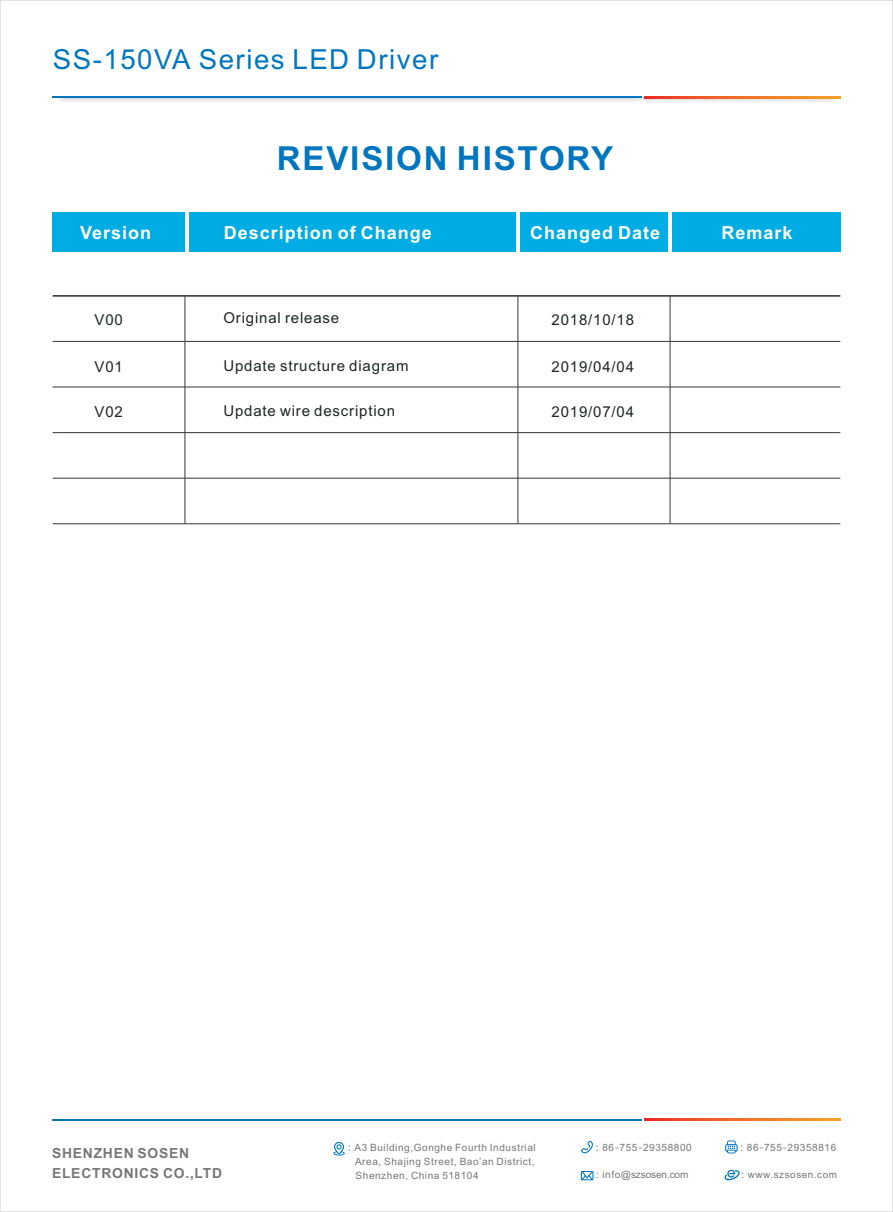
<style>
.page{position:relative;width:893px;height:1212px;background:#fff}
.page>*{position:absolute;margin:0;border:0;box-sizing:border-box;transform-origin:0 0}
.t1{font:700 33.15px "Arial";letter-spacing:.055em;color:#0076bf}
.t2{font:27.6px "Arial";letter-spacing:.055em;color:#0076bf}
.t3{font:700 18px "Arial";letter-spacing:.055em;color:#fff}
.t4{font:15px "Arial";letter-spacing:.055em;color:#1c2626}
.t5{font:700 13.8px/20.2px "Arial";letter-spacing:.055em;color:#747879}
.t6{font:10.05px/13.8px "Arial";letter-spacing:.055em;color:#747879;text-align:justify}
.t7{font:10.05px "Arial";letter-spacing:-.015em;color:#747879}
.t8{font:9.9px "Arial";letter-spacing:.055em;color:#747879}
.s1{font-family:"Microsoft Ya Hei"}
</style>
<div class="page">
<img style="left:58px;top:98px;width:782px;height:4px">
<div style="left:53px;top:213px;width:132px;height:39px;background:#00ace4"></div>
<div style="left:189px;top:213px;width:327px;height:39px;background:#00ace4"></div>
<div style="left:520px;top:213px;width:148px;height:39px;background:#00ace4"></div>
<div style="left:672px;top:213px;width:168px;height:39px;background:#00ace4"></div>
<hr style="left:53px;top:97px;width:589px;height:1px;background:#0076bf">
<svg style="left:644px;top:97px;width:196px;height:1px"></svg>
<hr style="left:53px;top:295px;width:787px;height:2px;background:#3c4444">
<hr style="left:53px;top:341px;width:787px;height:1px;background:#3c4444">
<hr style="left:53px;top:386px;width:787px;height:1px;background:#3c4444">
<hr style="left:53px;top:432px;width:787px;height:1px;background:#3c4444">
<hr style="left:53px;top:478px;width:787px;height:1px;background:#3c4444">
<hr style="left:53px;top:523px;width:787px;height:1px;background:#3c4444">
<hr style="left:184px;top:296px;width:1px;height:228px;background:#3c4444">
<hr style="left:517px;top:296px;width:1px;height:228px;background:#3c4444">
<hr style="left:669px;top:296px;width:2px;height:228px;background:#3c4444">
<svg style="left:333px;top:1142px;width:12px;height:13px"></svg>
<svg style="left:581px;top:1140px;width:12px;height:13px"></svg>
<svg style="left:725px;top:1140px;width:13px;height:13px"></svg>
<svg style="left:724px;top:1170px;width:16px;height:10px"></svg>
<svg style="left:581px;top:1171px;width:12px;height:9px"></svg>
<hr style="left:53px;top:1119px;width:589px;height:1px;background:#0076bf">
<svg style="left:644px;top:1119px;width:196px;height:1px"></svg>
<h2 class="t2" style="left:53px;top:49px;width:387px">SS-150VA Series LED Driver</h2>
<h1 class="t1" style="left:277px;top:146px;width:338px">REVISION HISTORY</h1>
<h3 class="t3" style="left:80px;top:226px;width:73px">Version</h3>
<h3 class="t3" style="left:224px;top:226px;width:210px">Description of Change</h3>
<h3 class="t3" style="left:530px;top:226px;width:132px">Changed Date</h3>
<h3 class="t3" style="left:721px;top:226px;width:73px">Remark</h3>
<h3 class="t4" style="left:95px;top:314px;width:30px">V00</h3>
<h3 class="t4" style="left:223px;top:312px;width:117px">Original release</h3>
<h3 class="t4" style="left:551px;top:314px;width:84px">2018/10/18</h3>
<h3 class="t4" style="left:95px;top:361px;width:30px">V01</h3>
<h3 class="t4" style="left:223px;top:360px;width:187px">Update structure diagram</h3>
<h3 class="t4" style="left:551px;top:361px;width:84px">2019/04/04</h3>
<h3 class="t4" style="left:95px;top:406px;width:30px">V02</h3>
<h3 class="t4" style="left:223px;top:405px;width:173px">Update wire description</h3>
<h3 class="t4" style="left:551px;top:406px;width:84px">2019/07/04</h3>
<h3 class="t5" style="left:52px;top:1144px;width:172px">SHENZHEN SOSEN<br>ELECTRONICS CO.,LTD</h3>
<p class="t6" style="left:355px;top:1142px;width:182px;text-indent:-11px"><span class="s1">：</span>A3 Building,Gonghe Fourth Industrial Area, Shajing Street, Bao’an District, Shenzhen, China 518104</p>
<p class="t6" style="left:592px;top:1141px;width:101px"><span class="s1">：</span>86<span class="s1">-</span>755<span class="s1">-</span>29358800</p>
<p class="t6" style="left:737px;top:1141px;width:101px"><span class="s1">：</span>86<span class="s1">-</span>755<span class="s1">-</span>29358816</p>
<p class="t7" style="left:592px;top:1171px;width:97px"><span class="s1">：</span>info@szsosen.com</p>
<p class="t8" style="left:738px;top:1171px;width:101px"><span class="s1">：</span>www.szsosen.com</p>
</div>
